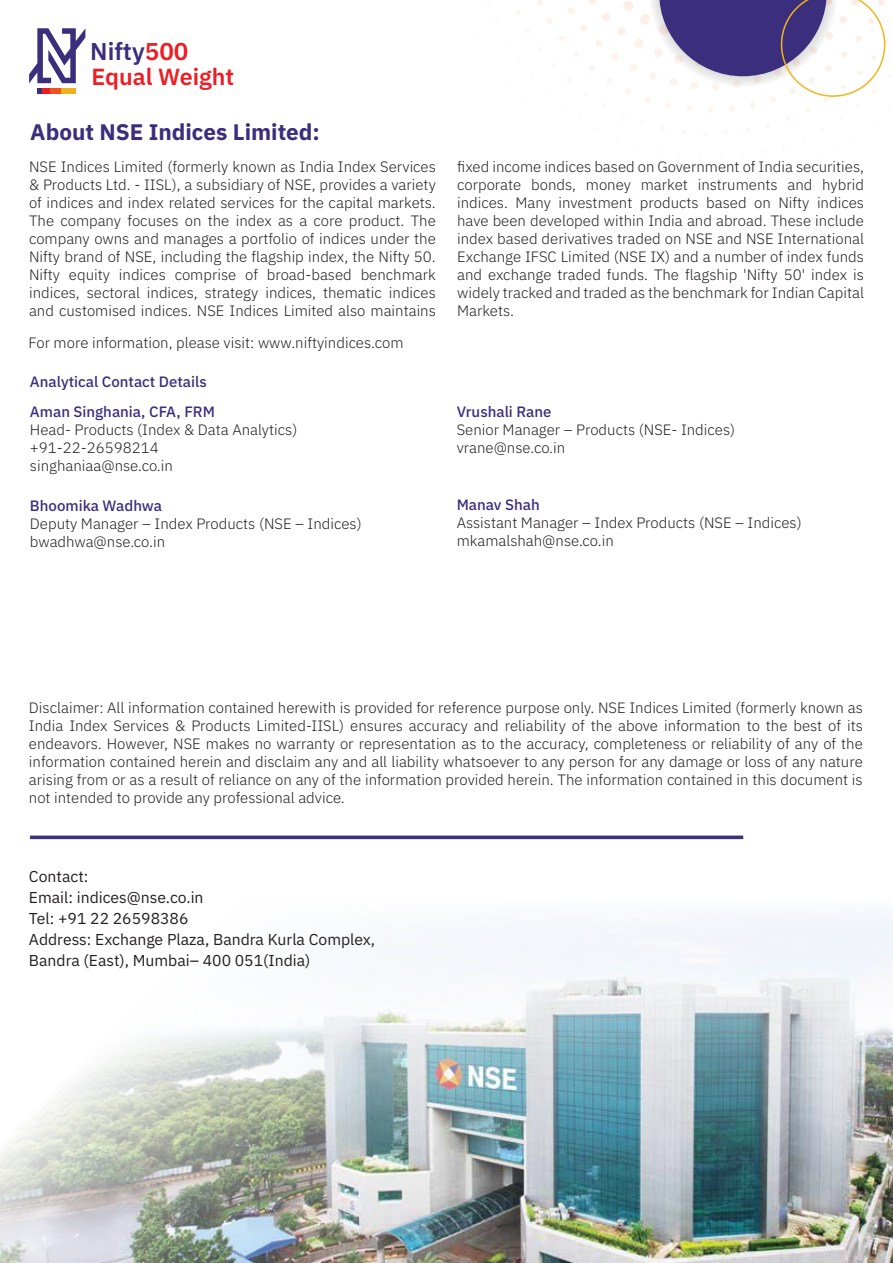
<style>
.page{position:relative;width:893px;height:1263px;background:#fff}
.page>*{position:absolute;margin:0;border:0;box-sizing:border-box;transform-origin:0 0}
.t1{font:600 24.3px "IBM Plex Sans";color:#3a2e7d}
.t2{font:600 23.25px "IBM Plex Sans";color:#ed1d24}
.t3{font:700 22.5px "IBM Plex Sans";color:#3a2e7d}
.t4{font:15.75px/21px "IBM Plex Sans";color:#231f20}
.t5{font:300 15px/18px "IBM Plex Sans";color:#231f20}
.t6{font:500 15px "IBM Plex Sans";color:#3a2e7e}
.s1{color:#ed1d24}
</style>
<div class="page">
<svg style="left:648px;top:0;width:237px;height:97px"></svg>
<img style="left:0;top:835px;width:893px;height:428px">
<svg style="left:30px;top:835px;width:713px;height:4px;background:#554d90"></svg>
<div style="left:61px;top:89px;width:15px;height:5px;background:#f1ae1d"></div>
<div style="left:50px;top:89px;width:11px;height:5px;background:#f04f23"></div>
<div style="left:42px;top:89px;width:8px;height:5px;background:#ed1d24"></div>
<svg style="left:37px;top:89px;width:5px;height:5px"></svg>
<svg style="left:29px;top:28px;width:56px;height:55px"></svg>
<h1 class="t1" style="left:90px;top:32px;width:100px">Nifty<span class="s1">500</span></h1>
<h2 class="t2" style="left:91px;top:59px;width:144px">Equal Weight</h2>
<h3 class="t3" style="left:30px;top:114px;width:291px">About NSE Indices Limited:</h3>
<p class="t5" style="left:29px;top:156px;width:408px;text-align:justify">NSE Indices Limited (formerly known as India Index Services &amp; Products Ltd. - IISL), a subsidiary of NSE, provides a variety of indices and index related services for the capital markets.<br>The company focuses on the index as a core product. The company owns and manages a portfolio of indices under the Nifty brand of NSE, including the flagship index, the Nifty 50.<br>Nifty equity indices comprise of broad-based benchmark indices, sectoral indices, strategy indices, thematic indices and customised indices. NSE Indices Limited also maintains</p>
<p class="t5" style="left:457px;top:156px;width:408px;text-align:justify">fixed income indices based on Government of India securities, corporate bonds, money market instruments and hybrid indices. Many investment products based on Nifty indices have been developed within India and abroad. These include index based derivatives traded on NSE and NSE International Exchange IFSC Limited (NSE IX) and a number of index funds and exchange traded funds. The flagship 'Nifty 50' index is widely tracked and traded as the benchmark for Indian Capital Markets.</p>
<p class="t5" style="left:29px;top:332px;width:376px">For more information, please visit: www.niftyindices.com</p>
<p class="t6" style="left:30px;top:370px;width:178px">Analytical Contact Details</p>
<p class="t6" style="left:30px;top:400px;width:186px">Aman Singhania, CFA, FRM</p>
<p class="t5" style="left:30px;top:419px;width:269px">Head- Products (Index &amp; Data Analytics) +91-22-26598214 singhaniaa@nse.co.in</p>
<p class="t6" style="left:30px;top:494px;width:134px">Bhoomika Wadhwa</p>
<p class="t5" style="left:30px;top:514px;width:333px">Deputy Manager – Index Products (NSE – Indices) bwadhwa@nse.co.in</p>
<p class="t6" style="left:457px;top:400px;width:96px">Vrushali Rane</p>
<p class="t5" style="left:457px;top:419px;width:280px">Senior Manager – Products (NSE- Indices) vrane@nse.co.in</p>
<p class="t6" style="left:457px;top:493px;width:85px">Manav Shah</p>
<p class="t5" style="left:457px;top:512px;width:347px">Assistant Manager – Index Products (NSE – Indices) mkamalshah@nse.co.in</p>
<p class="t5" style="left:29px;top:698px;width:835px;text-align:justify">Disclaimer: All information contained herewith is provided for reference purpose only. NSE Indices Limited (formerly known as India Index Services &amp; Products Limited-IISL) ensures accuracy and reliability of the above information to the best of its endeavors. However, NSE makes no warranty or representation as to the accuracy, completeness or reliability of any of the information contained herein and disclaim any and all liability whatsoever to any person for any damage or loss of any nature arising from or as a result of reliance on any of the information provided herein. The information contained in this document is not intended to provide any professional advice.</p>
<p class="t4" style="left:29px;top:865px;width:348px">Contact:<br>Email: indices@nse.co.in<br>Tel: +91 22 26598386<br>Address: Exchange Plaza, Bandra Kurla Complex,<br>Bandra (East), Mumbai– 400 051(India)</p>
</div>
